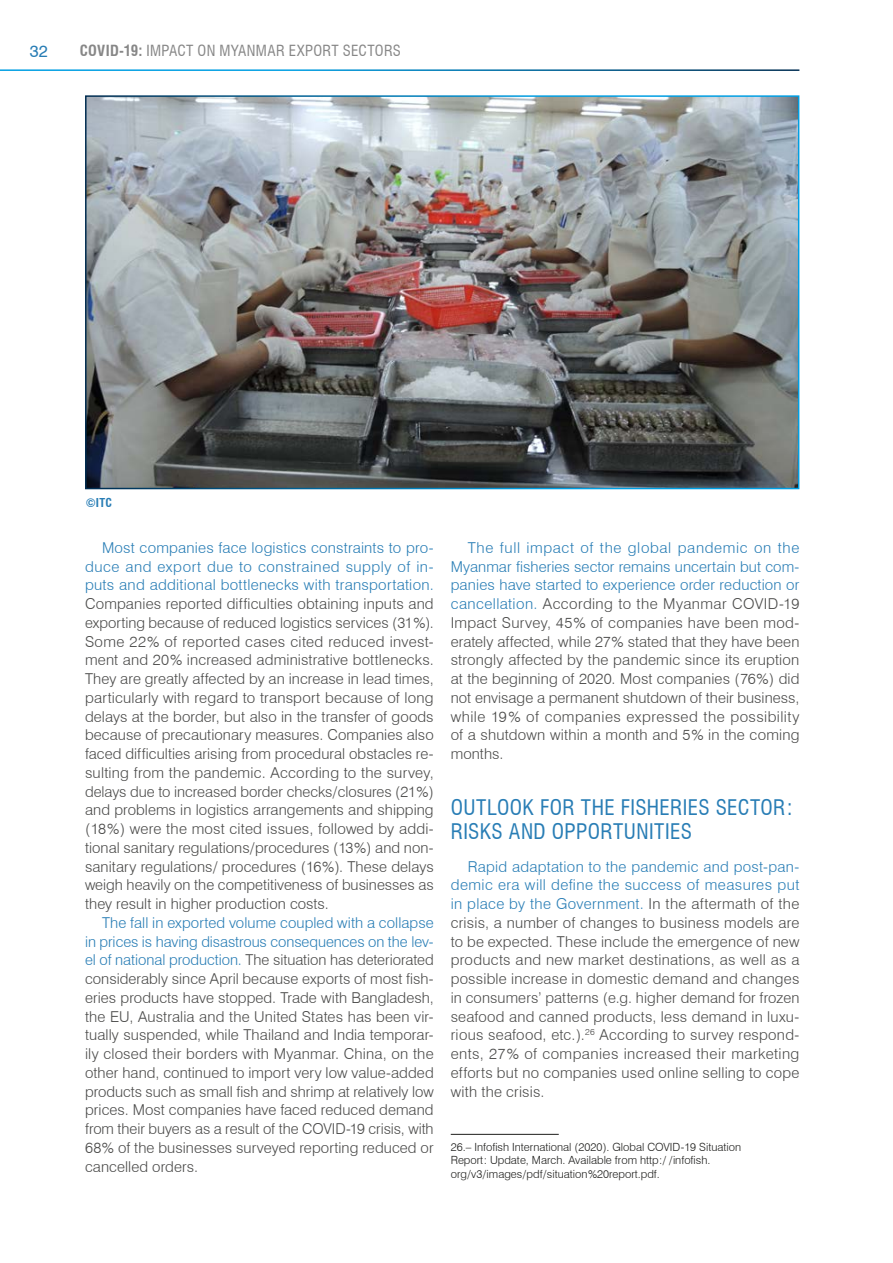
<style>
.page{position:relative;width:893px;height:1263px;background:#fff}
.page>*{position:absolute;margin:0;border:0;box-sizing:border-box;transform-origin:0 0}
.Title_2{font:condensed 21px/24px "Swiss 721 BT";letter-spacing:.02em;color:#287db5}
.t1{font:16.5px "Swiss 721 BT";color:#287db5}
.Body_text_2Col{font:300 15px/18.8px "Swiss 721 BT";letter-spacing:.01em;color:#4a4a49;text-align:justify}
.t2{font:condensed 15px "Swiss 721 BT";letter-spacing:.02em;color:#878787}
.pics_captions{font:700 condensed 12px "Swiss 721 BT";color:#287db5}
.footnote_text{font:300 11.25px/13.5px "Swiss 721 BT";color:#1d1d1b}
.s1{font-weight:700}
.s2{color:#287db5}
</style>
<div class="page">
<hr style="left:451px;top:1134px;width:108px;height:1px;background:#1d1d1b">
<img style="left:88px;top:98px;width:708px;height:388px">
<p class="t1" style="left:30px;top:41px;width:20px">32</p>
<p class="t2" style="left:80px;top:42px;width:323px"><span class="s1">COVID-19:</span> IMPACT ON MYANMAR EXPORT SECTORS</p>
<p class="pics_captions" style="left:86px;top:495px;width:28px">©ITC</p>
<p class="Body_text_2Col" style="left:85px;top:538px;width:350px;text-indent:17px"><span class="s2">Most companies face logistics constraints to pro&shy;duce and export due to constrained supply of in&shy;puts and additional bottlenecks with transportation.<br></span>Companies reported difficulties obtaining inputs and exporting because of reduced logistics services (31%).<br>Some 22% of reported cases cited reduced invest&shy;ment and 20% increased administrative bottlenecks.<br>They are greatly affected by an increase in lead times, particularly with regard to transport because of long delays at the border, but also in the transfer of goods because of precautionary measures. Companies also faced difficulties arising from procedural obstacles re&shy;sulting from the pandemic. According to the survey, delays due to increased border checks/closures (21%) and problems in logistics arrangements and shipping (18%) were the most cited issues, followed by addi&shy;tional sanitary regulations/procedures (13%) and non&shy;sanitary regulations/ procedures (16%). These delays weigh heavily on the competitiveness of businesses as they result in higher production costs.</p>
<p class="Body_text_2Col" style="left:85px;top:913px;width:350px;text-indent:17px"><span class="s2">The fall in exported volume coupled with a collapse in prices is having disastrous consequences on the lev&shy;el of national production.</span> The situation has deteriorated considerably since April because exports of most fish&shy;eries products have stopped. Trade with Bangladesh, the EU, Australia and the United States has been vir&shy;tually suspended, while Thailand and India temporar&shy;ily closed their borders with Myanmar. China, on the other hand, continued to import very low value-added products such as small fish and shrimp at relatively low prices. Most companies have faced reduced demand from their buyers as a result of the COVID-19 crisis, with 68% of the businesses surveyed reporting reduced or cancelled orders.</p>
<p class="Body_text_2Col" style="left:451px;top:538px;width:350px;text-indent:17px"><span class="s2">The full impact of the global pandemic on the Myanmar fisheries sector remains uncertain but com&shy;panies have started to experience order reduction or cancellation.</span> According to the Myanmar COVID-19<br>Impact Survey, 45% of companies have been mod&shy;erately affected, while 27% stated that they have been strongly affected by the pandemic since its eruption at the beginning of 2020. Most companies (76%) did not envisage a permanent shutdown of their business, while 19% of companies expressed the possibility of a shutdown within a month and 5% in the coming months.</p>
<p class="Title_2" style="left:451px;top:796px;width:343px">OUTLOOK FOR THE FISHERIES SECTOR:<br>RISKS AND OPPORTUNITIES</p>
<p class="Body_text_2Col" style="left:451px;top:857px;width:350px;text-indent:17px"><span class="s2">Rapid adaptation to the pandemic and post-pan&shy;demic era will define the success of measures put in place by the Government.</span> In the aftermath of the crisis, a number of changes to business models are to be expected. These include the emergence of new products and new market destinations, as well as a possible increase in domestic demand and changes in consumers’ patterns (e.g. higher demand for frozen seafood and canned products, less demand in luxu&shy;rious seafood, etc.).<sup>26</sup> According to survey respond&shy;ents, 27% of companies increased their marketing efforts but no companies used online selling to cope with the crisis.</p>
<p class="footnote_text" style="left:451px;top:1140px;width:292px">26.– Infofish International (2020). Global COVID-19 Situation<br>Report: Update, March. Available from http:/ /infofish. org/v3/images/pdf/situation%20report.pdf.</p>
</div>
